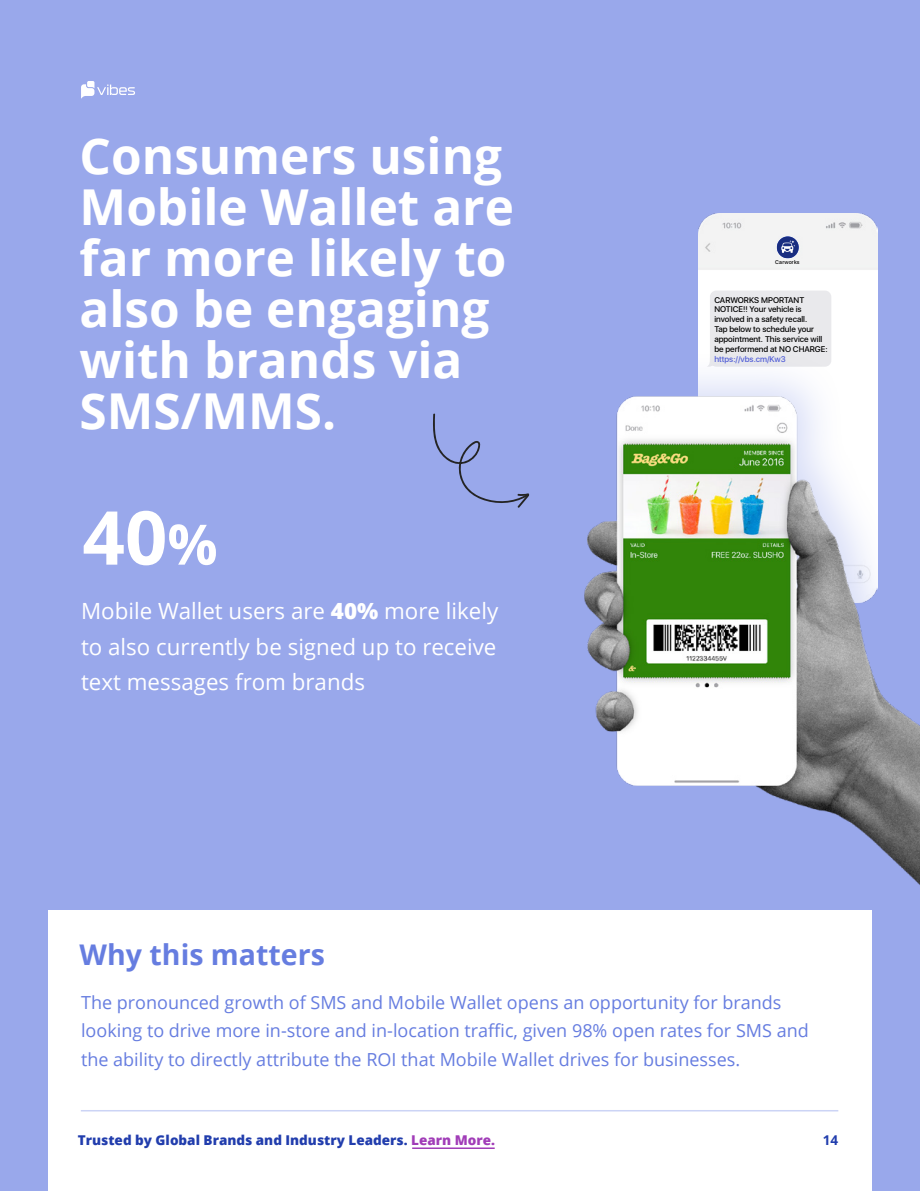
<style>
.page{position:relative;width:920px;height:1191px;background:#99a8eb}
.page>*{position:absolute;margin:0;border:0;box-sizing:border-box;transform-origin:0 0}
.t1{font:700 74.4px "Open Sans";color:#fff}
.t2{font:700 49.5px/51px "Open Sans";color:#fff}
.t3{font:700 28.5px "Open Sans";color:#667de0}
.Paragraph_Style_1{font:22.35px/35.4px "Open Sans";color:#fff;text-align:justify}
.Paragraph_Style_1-2{font:18px/28.5px "Open Sans";color:#667de0}
.t4{font:800 13.5px "Open Sans";color:#213dad}
.t5{font:700 13.5px "Open Sans";color:#213dad}
.t6{font:500 8.25px/9.9px "SFUI Display";color:#000}
.t7{font:500 5.4px "SFUI Display";letter-spacing:.04em;color:#000}
.s1{font-size:55.8px}
.s2{font-weight:800}
.s3{color:#4f5cd6}
.s4{color:#a13db8}
</style>
<div class="page">
<svg style="left:81px;top:81px;width:54px;height:18px"></svg>
<svg style="left:433px;top:413px;width:96px;height:95px"></svg>
<img style="left:698px;top:214px;width:179px;height:131px">
<svg style="left:776px;top:236px;width:22px;height:22px"></svg>
<div style="left:777px;top:237px;width:21px;height:21px;background:#192d80;border-radius:11px"></div>
<svg style="left:781px;top:240px;width:14px;height:13px"></svg>
<div style="left:710px;top:291px;width:121px;height:76px;background:#e9e9ec;border-radius:6px"></div>
<img style="left:584px;top:345px;width:336px;height:540px">
<div style="left:48px;top:910px;width:823px;height:281px;background:#fff"></div>
<hr style="left:81px;top:1110px;width:757px;height:2px;background:#ccd4f5">
<hr style="left:412px;top:1148px;width:82px;height:1px;background:#a13db8">
<p class="t2" style="left:80px;top:130px;width:436px">Consumers using<br>Mobile Wallet are far more likely to also be engaging with brands via<br>SMS/MMS.</p>
<p class="t1" style="left:82px;top:485px;width:137px">40<span class="s1">%</span></p>
<p class="Paragraph_Style_1" style="left:81px;top:593px;width:418px">Mobile Wallet users are <span class="s2">40%</span> more likely to also currently be signed up to receive text messages from brands</p>
<p class="t3" style="left:80px;top:935px;width:247px">Why this matters</p>
<p class="t7" style="left:775px;top:259px;width:26px">Carworks</p>
<p class="t6" style="left:714px;top:295px;width:91px">CARWORKS MPORTANT</p>
<p class="t6" style="left:714px;top:305px;width:115px">NOTICE!! Your vehicle is involved in a safety recall.<br>Tap below to schedule your appointment. This service will be performend at NO CHARGE: <span class="s3">https://vbs.cm/Kw3</span></p>
<p class="Paragraph_Style_1-2" style="left:81px;top:987px;width:729px">The pronounced growth of SMS and Mobile Wallet opens an opportunity for brands looking to drive more in-store and in-location traffic, given 98% open rates for SMS and the ability to directly attribute the ROI that Mobile Wallet drives for businesses.</p>
<p class="t4" style="left:78px;top:1130px;width:418px">Trusted by Global Brands and Industry Leaders. <span class="s4">Learn More.</span></p>
<p class="t5" style="left:822px;top:1131px;width:17px">14</p>
</div>
